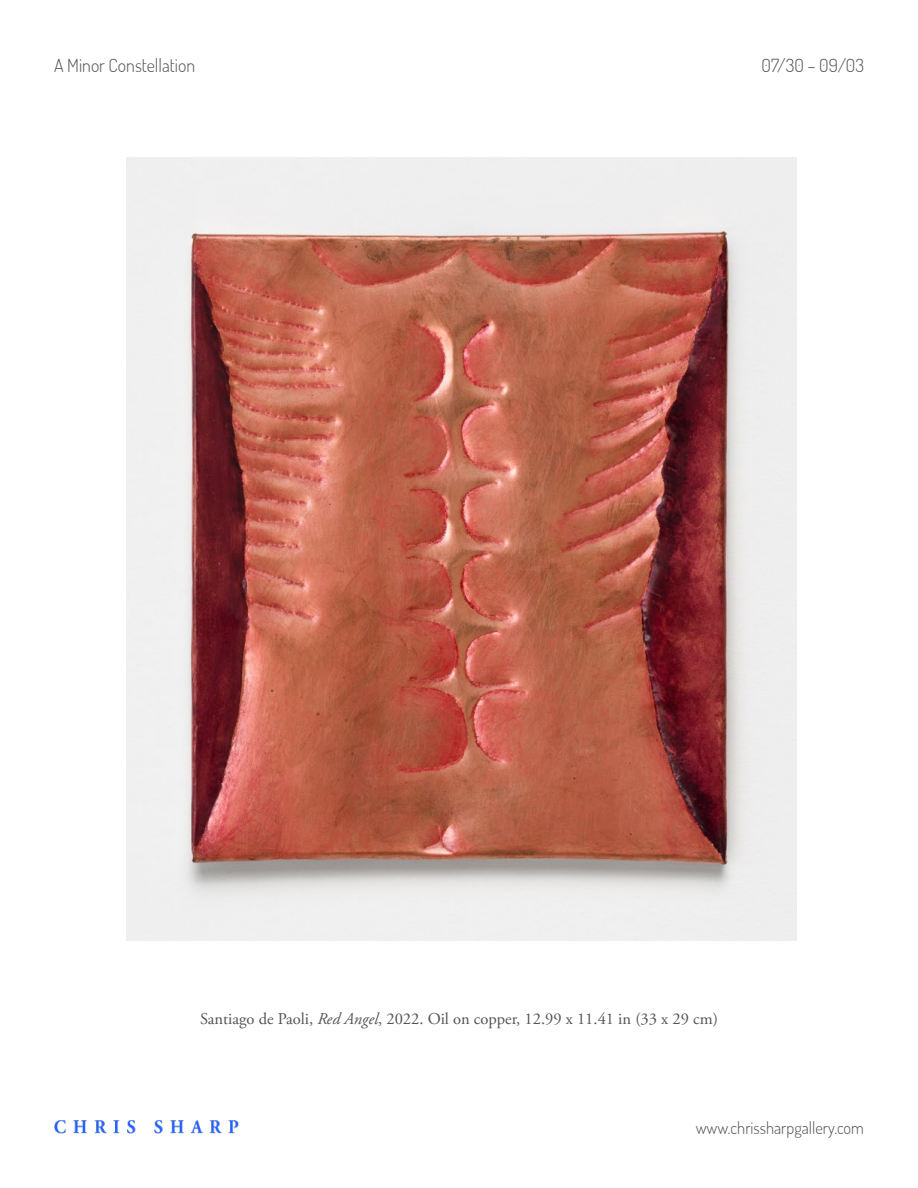
<style>
.page{position:relative;width:918px;height:1188px;background:#fff}
.page>*{position:absolute;margin:0;border:0;box-sizing:border-box;transform-origin:0 0}
.t1{font:200 18px "Dosis";color:#545454}
.t2{font:16.5px "Adobe Garamond Pro";color:#545454}
.t3{font:200 16.5px "Dosis";color:#545454}
.s1{font-style:italic}
</style>
<div class="page">
<img style="left:54px;top:1120px;width:185px;height:14px">
<img style="left:126px;top:158px;width:670px;height:782px">
<p class="t1" style="left:54px;top:53px;width:143px">A Minor Constellation</p>
<p class="t1" style="left:762px;top:53px;width:104px">07/30 – 09/03</p>
<p class="t2" style="left:200px;top:1009px;width:519px">Santiago de Paoli, <span class="s1">Red Angel</span>, 2022. Oil on copper, 12.99 x 11.41 in (33 x 29 cm)</p>
<p class="t3" style="left:696px;top:1117px;width:170px">www.chrissharpgallery.com</p>
</div>
